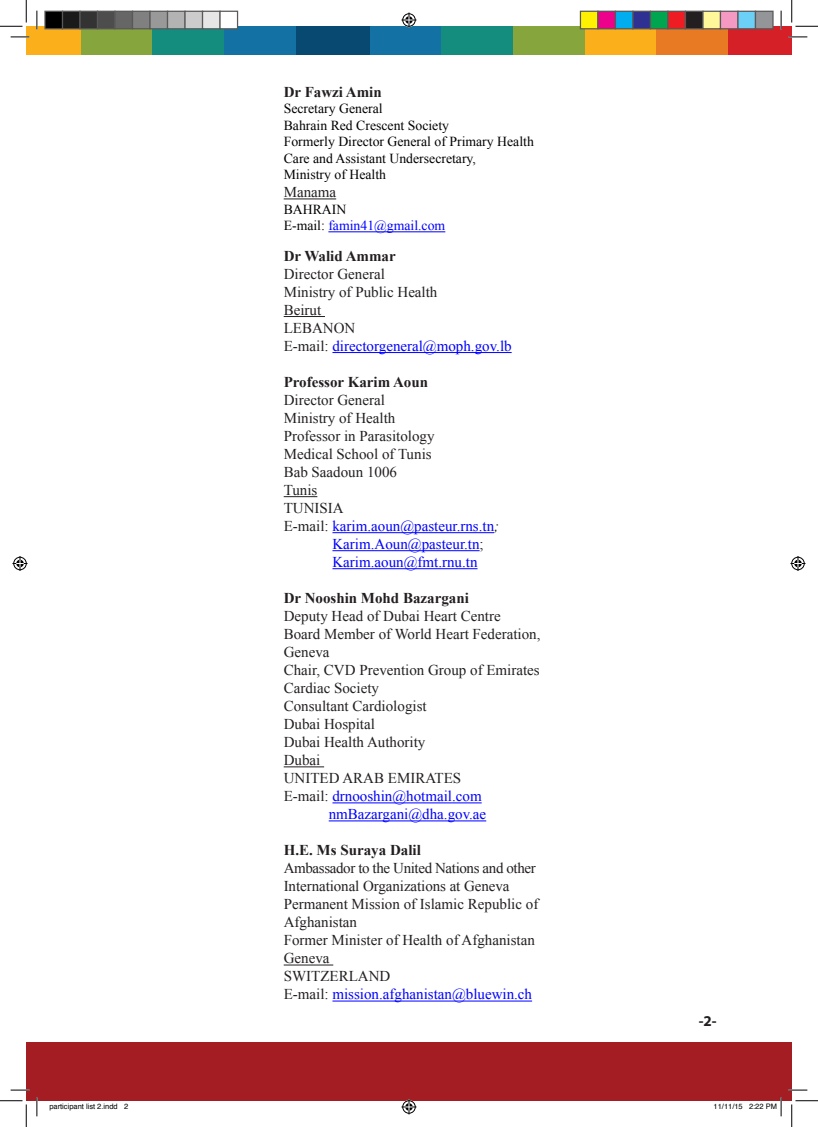
<style>
.page{position:relative;width:818px;height:1127px;background:#fff}
.page>*{position:absolute;margin:0;border:0;box-sizing:border-box;transform-origin:0 0}
.t1{font:15px/18px "Times New Roman";color:#231f20}
.t2{font:15px "Times New Roman";color:#00f}
.t3{font:700 15px "Times New Roman";color:#231f20}
.t4{font:15px/18px "Times New Roman";letter-spacing:-.025em;color:#231f20}
.t5{font:700 15px "Myriad Pro";color:#231f20}
.Plain_Text{font:13.75px/16.5px "Times New Roman";color:#000}
.Plain_Text-2{font:13.75px "Times New Roman";color:#00f}
.t6{font:7.5px "Helvetica";color:#000}
.s1{color:#000}
.s2{color:#231f20}
.s3{font-style:italic;color:#231f20}
</style>
<div class="page">
<div style="left:298px;top:26px;width:72px;height:29px;background:#074971"></div>
<div style="left:370px;top:26px;width:72px;height:29px;background:#1371a4"></div>
<div style="left:441px;top:26px;width:72px;height:29px;background:#148d7f"></div>
<div style="left:513px;top:26px;width:72px;height:29px;background:#86a63d"></div>
<div style="left:585px;top:26px;width:72px;height:29px;background:#fbaf1b"></div>
<div style="left:656px;top:26px;width:72px;height:29px;background:#e87a24"></div>
<div style="left:728px;top:26px;width:64px;height:29px;background:#d52027"></div>
<div style="left:296px;top:26px;width:71px;height:29px;background:#074971"></div>
<div style="left:224px;top:26px;width:72px;height:29px;background:#1371a4"></div>
<div style="left:152px;top:26px;width:72px;height:29px;background:#148d7f"></div>
<div style="left:81px;top:26px;width:71px;height:29px;background:#86a63d"></div>
<div style="left:26px;top:26px;width:55px;height:29px;background:#fbaf1b"></div>
<div style="left:26px;top:1041px;width:766px;height:59px;background:#a31d22"></div>
<hr style="left:284px;top:198px;width:52px;height:1px;background:#231f20">
<hr style="left:328px;top:231px;width:117px;height:1px;background:#00f">
<hr style="left:284px;top:316px;width:41px;height:1px;background:#231f20">
<hr style="left:332px;top:352px;width:180px;height:1px;background:#00f">
<hr style="left:284px;top:496px;width:33px;height:1px;background:#231f20">
<hr style="left:332px;top:532px;width:162px;height:1px;background:#00f">
<hr style="left:332px;top:550px;width:148px;height:1px;background:#00f">
<hr style="left:332px;top:568px;width:145px;height:1px;background:#00f">
<hr style="left:284px;top:766px;width:40px;height:1px;background:#231f20">
<hr style="left:332px;top:802px;width:150px;height:1px;background:#00f">
<hr style="left:329px;top:820px;width:157px;height:1px;background:#00f">
<hr style="left:284px;top:964px;width:49px;height:1px;background:#231f20">
<hr style="left:332px;top:1000px;width:200px;height:1px;background:#00f">
<svg style="left:11px;top:36px;width:18px;height:2px"></svg>
<svg style="left:788px;top:36px;width:19px;height:2px"></svg>
<svg style="left:11px;top:1089px;width:18px;height:1px"></svg>
<svg style="left:788px;top:1089px;width:19px;height:1px"></svg>
<svg style="left:36px;top:11px;width:2px;height:18px"></svg>
<svg style="left:36px;top:1097px;width:2px;height:18px"></svg>
<svg style="left:780px;top:11px;width:2px;height:18px"></svg>
<svg style="left:0;top:0;width:27px;height:27px"></svg>
<svg style="left:0;top:1100px;width:27px;height:26px"></svg>
<svg style="left:791px;top:0;width:27px;height:27px"></svg>
<svg style="left:791px;top:1100px;width:27px;height:26px"></svg>
<svg style="left:401px;top:13px;width:15px;height:15px"></svg>
<svg style="left:401px;top:1099px;width:15px;height:15px"></svg>
<svg style="left:13px;top:556px;width:15px;height:15px"></svg>
<svg style="left:790px;top:556px;width:15px;height:15px"></svg>
<div style="left:45px;top:11px;width:18px;height:18px;background:#000"></div>
<div style="left:44px;top:11px;width:19px;height:18px;border:1px solid #595959"></div>
<div style="left:63px;top:11px;width:17px;height:18px;background:#1a1a1a"></div>
<div style="left:62px;top:11px;width:19px;height:18px;border:1px solid #595959"></div>
<div style="left:80px;top:11px;width:18px;height:18px;background:#333"></div>
<div style="left:79px;top:11px;width:19px;height:18px;border:1px solid #595959"></div>
<div style="left:98px;top:11px;width:17px;height:18px;background:#4d4d4d"></div>
<div style="left:97px;top:11px;width:19px;height:18px;border:1px solid #595959"></div>
<div style="left:115px;top:11px;width:18px;height:18px;background:#666"></div>
<div style="left:114px;top:11px;width:19px;height:18px;border:1px solid #595959"></div>
<div style="left:133px;top:11px;width:17px;height:18px;background:#808080"></div>
<div style="left:132px;top:11px;width:19px;height:18px;border:1px solid #595959"></div>
<div style="left:150px;top:11px;width:18px;height:18px;background:#999"></div>
<div style="left:149px;top:11px;width:19px;height:18px;border:1px solid #595959"></div>
<div style="left:168px;top:11px;width:17px;height:18px;background:#b3b3b3"></div>
<div style="left:167px;top:11px;width:19px;height:18px;border:1px solid #595959"></div>
<div style="left:185px;top:11px;width:18px;height:18px;background:#ccc"></div>
<div style="left:184px;top:11px;width:19px;height:18px;border:1px solid #595959"></div>
<div style="left:203px;top:11px;width:17px;height:18px;background:#e6e6e6"></div>
<div style="left:202px;top:11px;width:19px;height:18px;border:1px solid #595959"></div>
<div style="left:220px;top:11px;width:18px;height:18px;background:#fff"></div>
<div style="left:219px;top:11px;width:19px;height:18px;border:1px solid #595959"></div>
<div style="left:580px;top:11px;width:18px;height:18px;background:#fff101"></div>
<div style="left:580px;top:11px;width:18px;height:18px;border:1px solid #595959"></div>
<div style="left:598px;top:11px;width:17px;height:18px;background:#ed028c"></div>
<div style="left:597px;top:11px;width:19px;height:18px;border:1px solid #595959"></div>
<div style="left:615px;top:11px;width:18px;height:18px;background:#00aeef"></div>
<div style="left:615px;top:11px;width:18px;height:18px;border:1px solid #595959"></div>
<div style="left:633px;top:11px;width:17px;height:18px;background:#2e3092"></div>
<div style="left:632px;top:11px;width:19px;height:18px;border:1px solid #595959"></div>
<div style="left:650px;top:11px;width:18px;height:18px;background:#00a54f"></div>
<div style="left:650px;top:11px;width:18px;height:18px;border:1px solid #595959"></div>
<div style="left:668px;top:11px;width:17px;height:18px;background:#ee1d23"></div>
<div style="left:667px;top:11px;width:19px;height:18px;border:1px solid #595959"></div>
<div style="left:685px;top:11px;width:18px;height:18px;background:#231f20"></div>
<div style="left:685px;top:11px;width:18px;height:18px;border:1px solid #595959"></div>
<div style="left:703px;top:11px;width:17px;height:18px;background:#fff79a"></div>
<div style="left:702px;top:11px;width:19px;height:18px;border:1px solid #595959"></div>
<div style="left:720px;top:11px;width:18px;height:18px;background:#f499c2"></div>
<div style="left:720px;top:11px;width:18px;height:18px;border:1px solid #595959"></div>
<div style="left:738px;top:11px;width:17px;height:18px;background:#6bcff6"></div>
<div style="left:737px;top:11px;width:19px;height:18px;border:1px solid #595959"></div>
<div style="left:755px;top:11px;width:18px;height:18px;background:#939598"></div>
<div style="left:755px;top:11px;width:18px;height:18px;border:1px solid #595959"></div>
<svg style="left:749px;top:1097px;width:33px;height:18px"></svg>
<p class="t6" style="left:49px;top:1100px;width:70px">participant list 2.indd</p>
<p class="t6" style="left:124px;top:1100px;width:6px">2</p>
<p class="t3" style="left:284px;top:81px;width:100px">Dr Fawzi Amin</p>
<p class="Plain_Text" style="left:284px;top:100px;width:100px">Secretary General</p>
<p class="Plain_Text" style="left:284px;top:117px;width:167px">Bahrain Red Crescent Society</p>
<p class="Plain_Text" style="left:284px;top:133px;width:252px">Formerly Director General of Primary Health<br>Care and Assistant Undersecretary,</p>
<p class="Plain_Text" style="left:284px;top:166px;width:104px">Ministry of Health</p>
<p class="t1" style="left:284px;top:183px;width:54px">Manama</p>
<p class="Plain_Text" style="left:284px;top:201px;width:64px">BAHRAIN</p>
<p class="Plain_Text-2" style="left:284px;top:216px;width:163px"><span class="s1">E-mail:</span> famin41@gmail.com</p>
<p class="t3" style="left:284px;top:245px;width:113px">Dr Walid Ammar</p>
<p class="t1" style="left:284px;top:264px;width:103px">Director General</p>
<p class="t1" style="left:284px;top:282px;width:155px">Ministry of Public Health</p>
<p class="t1" style="left:284px;top:300px;width:39px">Beirut</p>
<p class="t1" style="left:284px;top:318px;width:73px">LEBANON</p>
<p class="t2" style="left:284px;top:336px;width:229px"><span class="s2">E-mail:</span> directorgeneral@moph.gov l b.</p>
<p class="t3" style="left:284px;top:371px;width:146px">Professor Karim Aoun</p>
<p class="t1" style="left:284px;top:390px;width:103px">Director General</p>
<p class="t1" style="left:284px;top:408px;width:113px">Ministry of Health</p>
<p class="t1" style="left:284px;top:426px;width:152px">Professor in Parasitology</p>
<p class="t1" style="left:284px;top:444px;width:149px">Medical School of Tunis</p>
<p class="t1" style="left:284px;top:462px;width:115px">Bab Saadoun 1006</p>
<p class="t1" style="left:284px;top:480px;width:35px">Tunis</p>
<p class="t1" style="left:284px;top:498px;width:61px">TUNISIA</p>
<p class="t2" style="left:284px;top:516px;width:217px"><span class="s2">E-mail:</span> karim.aoun@pasteur.rns t n. <span class="s3">;</span></p>
<p class="t2" style="left:332px;top:534px;width:153px">Karim.Aoun@pasteur t n. <span class="s2">;</span></p>
<p class="t2" style="left:332px;top:552px;width:147px">Karim.aoun@fmt.rnu t n.</p>
<p class="t3" style="left:284px;top:587px;width:187px">Dr Nooshin Mohd Bazargani</p>
<p class="t1" style="left:284px;top:606px;width:219px">Deputy Head of Dubai Heart Centre</p>
<p class="t1" style="left:284px;top:624px;width:258px">Board Member of World Heart Federation,<br>Geneva</p>
<p class="t1" style="left:284px;top:660px;width:258px">Chair, CVD Prevention Group of Emirates<br>Cardiac Society</p>
<p class="t1" style="left:284px;top:696px;width:144px">Consultant Cardiologist<br>Dubai Hospital</p>
<p class="t1" style="left:284px;top:732px;width:143px">Dubai Health Authority<br>Dubai</p>
<p class="t1" style="left:284px;top:768px;width:179px">UNITED ARAB EMIRATES</p>
<p class="t2" style="left:284px;top:786px;width:199px"><span class="s2">E-mail:</span> drnooshin@hotmail.com</p>
<p class="t2" style="left:329px;top:804px;width:159px">nmBazargani@dha.gov.ae</p>
<p class="t3" style="left:284px;top:839px;width:139px">H E. . Ms Suraya Dalil</p>
<p class="t4" style="left:284px;top:858px;width:254px">Ambassador to the United Nations and other<br>International Organizations at Geneva</p>
<p class="t1" style="left:284px;top:894px;width:256px">Permanent Mission of Islamic Republic of<br>Afghanistan</p>
<p class="t1" style="left:284px;top:930px;width:253px">Former Minister of Health of Afghanistan</p>
<p class="t1" style="left:284px;top:948px;width:47px">Geneva</p>
<p class="t1" style="left:284px;top:966px;width:108px">SWITZERLAND</p>
<p class="t2" style="left:284px;top:984px;width:250px"><span class="s2">E-mail:</span> mission.afghanistan@bluewin.ch</p>
<p class="t5" style="left:699px;top:1010px;width:19px">-2-</p>
<p class="t6" style="left:713px;top:1100px;width:31px">11/11/15</p>
<p class="t6" style="left:749px;top:1100px;width:29px">2:22 PM</p>
</div>
